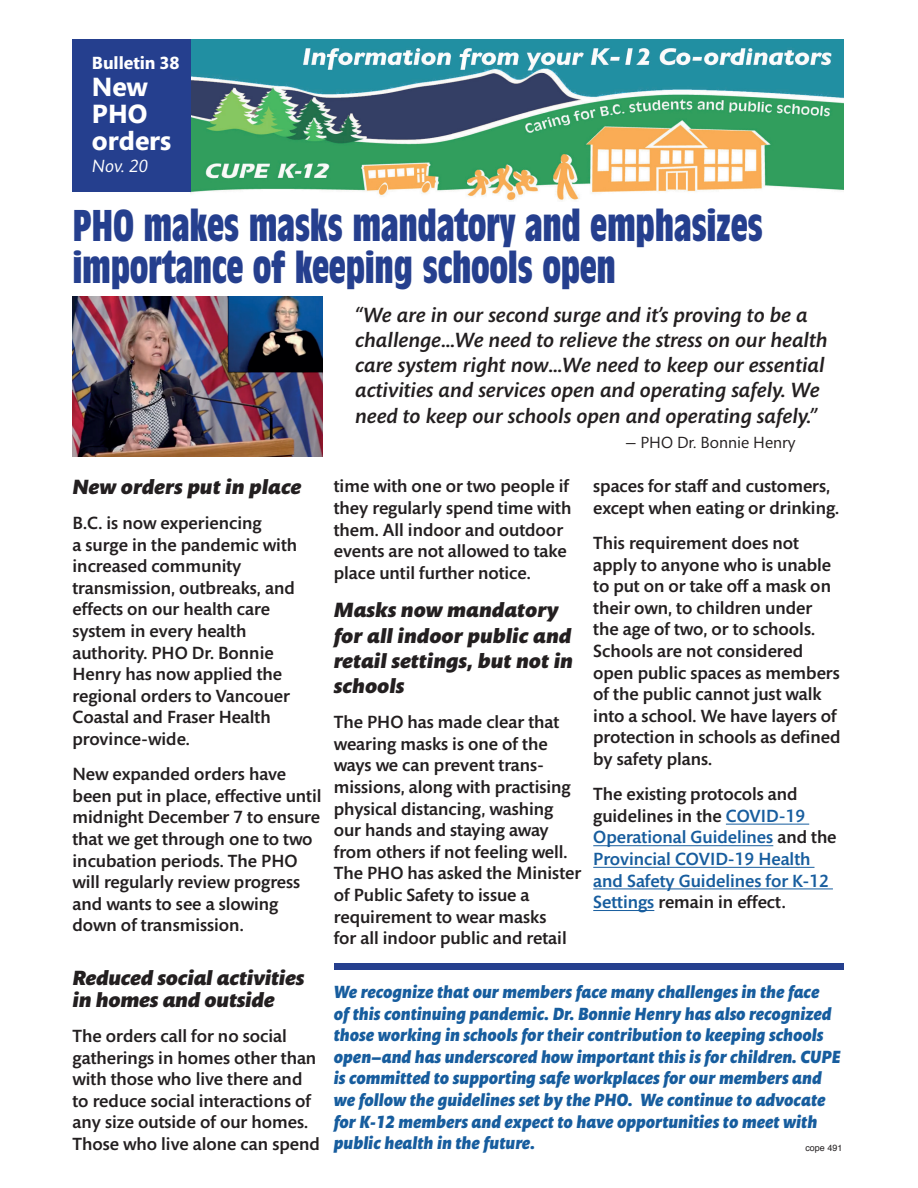
<style>
.page{position:relative;width:918px;height:1188px;background:#fff}
.page>*{position:absolute;margin:0;border:0;box-sizing:border-box;transform-origin:0 0}
.t1{font:700 condensed 43.5px/42px "Antique Olive Std";letter-spacing:-.01em;color:#253f8e}
.t2{font:700 27px/27px "Mundo Sans Std";color:#fff}
.t3{font:italic 500 21px/25.2px "Mundo Sans Std";color:#231f20}
.t4{font:italic 900 21px/25.2px "Mundo Sans Std";color:#231f20}
.t5{font:500 18px/21.6px "Mundo Sans Std";color:#231f20}
.t6{font:italic 900 18px/21.6px "Mundo Sans Std";color:#175d9e;scale:.9 1}
.t7{font:500 18px/21.6px "Mundo Sans Std";color:#175d9e}
.t8{font:700 18px "Mundo Sans Std";color:#fff}
.t9{font:italic 18px "Mundo Sans Std";color:#fff}
.t10{font:16.5px "Mundo Sans Std";color:#231f20}
.t11{font:9px "Helvetica";color:#231f20}
.s1{color:#231f20}
</style>
<div class="page">
<img style="left:191px;top:39px;width:652px;height:162px">
<img style="left:73px;top:297px;width:250px;height:160px">
<hr style="left:726px;top:824px;width:83px;height:1px;background:#175d9e">
<hr style="left:593px;top:845px;width:180px;height:1px;background:#175d9e">
<hr style="left:593px;top:867px;width:222px;height:1px;background:#175d9e">
<hr style="left:593px;top:889px;width:240px;height:1px;background:#175d9e">
<hr style="left:593px;top:910px;width:61px;height:1px;background:#175d9e">
<div style="left:334px;top:963px;width:509px;height:7px;background:#253f8e"></div>
<div style="left:73px;top:39px;width:118px;height:152px;background:#253f8e"></div>
<p class="t8" style="left:92px;top:53px;width:89px">Bulletin 38</p>
<h2 class="t2" style="left:92px;top:74px;width:81px">New<br>PHO orders</h2>
<p class="t9" style="left:92px;top:156px;width:58px">Nov. 20</p>
<h1 class="t1" style="left:72px;top:206px;width:692px">PHO makes masks mandatory and emphasizes importance of keeping schools open</h1>
<p class="t4" style="left:73px;top:475px;width:231px">New orders put in place</p>
<p class="t5" style="left:73px;top:513px;width:226px">B.C. is now experiencing<br>a surge in the pandemic with increased community transmission, outbreaks, and effects on our health care system in every health authority. PHO Dr. Bonnie<br>Henry has now applied the regional orders to Vancouer<br>Coastal and Fraser Health province-wide.</p>
<p class="t5" style="left:73px;top:764px;width:250px">New expanded orders have been put in place, effective until midnight December 7 to ensure that we get through one to two incubation periods. The PHO will regularly review progress and wants to see a slowing down of transmission.</p>
<p class="t4" style="left:73px;top:968px;width:234px;line-height:21.6px">Reduced social activities in homes and outside</p>
<p class="t5" style="left:73px;top:1026px;width:249px">The orders call for no social gatherings in homes other than with those who live there and to reduce social interactions of any size outside of our homes.<br>Those who live alone can spend</p>
<p class="t3" style="left:355px;top:303px;width:474px">“We are in our second surge and it’s proving to be a challenge…We need to relieve the stress on our health care system right now…We need to keep our essential activities and services open and operating safely. We need to keep our schools open and operating safely.”</p>
<p class="t10" style="left:625px;top:434px;width:172px">— PHO Dr. Bonnie Henry</p>
<p class="t5" style="left:593px;top:476px;width:247px">spaces for staff and customers, except when eating or drinking.</p>
<p class="t5" style="left:593px;top:533px;width:249px">This requirement does not apply to anyone who is unable to put on or take off a mask on their own, to children under the age of two, or to schools.<br>Schools are not considered open public spaces as members of the public cannot just walk into a school. We have layers of protection in schools as defined by safety plans.</p>
<p class="t7" style="left:593px;top:784px;width:245px"><span class="s1">The existing protocols and guidelines in the</span> COVID-19<br>Operational Guidelines <span class="s1">and the<br></span>Provincial COVID-19 Health and Safety Guidelines for K-12<br>Settings <span class="s1">remain in effect.</span></p>
<p class="t5" style="left:334px;top:476px;width:239px">time with one or two people if they regularly spend time with them. All indoor and outdoor events are not allowed to take place until further notice.</p>
<p class="t4" style="left:334px;top:598px;width:241px">Masks now mandatory for all indoor public and retail settings, but not in schools</p>
<p class="t5" style="left:334px;top:712px;width:249px">The PHO has made clear that wearing masks is one of the ways we can prevent trans&shy;missions, along with practising physical distancing, washing our hands and staying away from others if not feeling well.<br>The PHO has asked the Minister of Public Safety to issue a requirement to wear masks<br>for all indoor public and retail</p>
<p class="t6" style="left:334px;top:981px;width:564px">We recognize that our members face many challenges in the face<br>of this continuing pandemic. Dr. Bonnie Henry has also recognized those working in schools for their contribution to keeping schools open—and has underscored how important this is for children. CUPE is committed to supporting safe workplaces for our members and we follow the guidelines set by the PHO. We continue to advocate for K-12 members and expect to have opportunities to meet with public health in the future.</p>
<p class="t11" style="left:805px;top:1141px;width:39px">cope 491</p>
</div>
